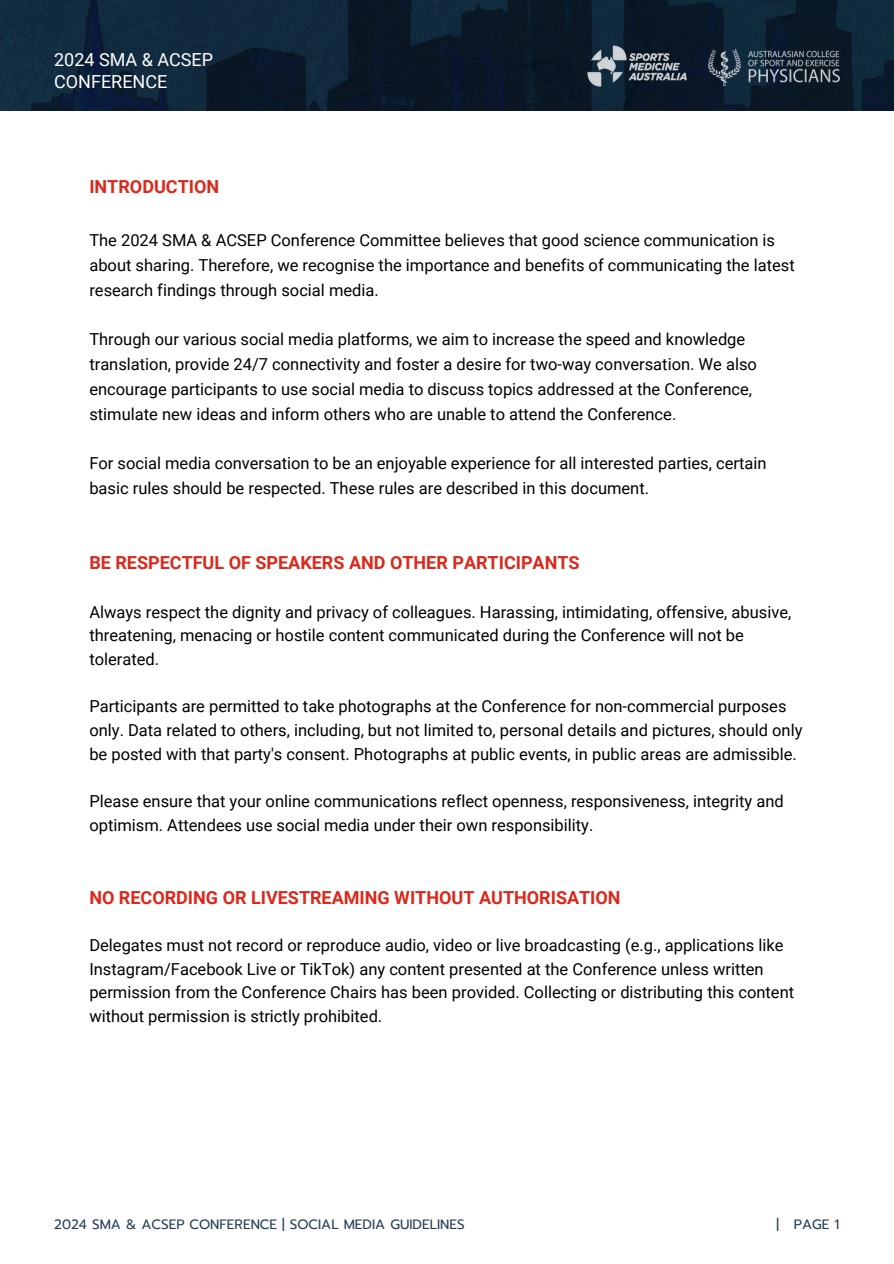
<style>
.page{position:relative;width:894px;height:1264px;background:#fff}
.page>*{position:absolute;margin:0;border:0;box-sizing:border-box;transform-origin:0 0}
.t1{font:700 18px "Roboto";color:#da291c}
.t2{font:18px/21.3px "Roboto";color:#fff}
.t3{font:16.5px/23.7px "Roboto";color:#000}
.t4{font:13.5px "Prompt";color:#254055}
</style>
<div class="page">
<img style="left:0;top:0;width:893px;height:110px">
<img style="left:584px;top:43px;width:105px;height:46px">
<img style="left:708px;top:50px;width:131px;height:36px">
<h3 class="t2" style="left:54px;top:50px;width:160px">2024 SMA &amp; ACSEP<br>CONFERENCE</h3>
<h2 class="t1" style="left:89px;top:177px;width:131px">INTRODUCTION</h2>
<p class="t3" style="left:89px;top:228px;width:706px;line-height:24.8px">The 2024 SMA &amp; ACSEP Conference Committee believes that good science communication is about sharing. Therefore, we recognise the importance and benefits of communicating the latest research findings through social media.</p>
<p class="t3" style="left:89px;top:327px;width:669px;line-height:24.8px">Through our various social media platforms, we aim to increase the speed and knowledge translation, provide 24/7 connectivity and foster a desire for two-way conversation. We also encourage participants to use social media to discuss topics addressed at the Conference, stimulate new ideas and inform others who are unable to attend the Conference.</p>
<h1 class="t3" style="left:89px;top:451px;width:678px;line-height:24.8px">For social media conversation to be an enjoyable experience for all interested parties, certain basic rules should be respected. These rules are described in this document.</h1>
<h3 class="t1" style="left:89px;top:552px;width:491px">BE RESPECTFUL OF SPEAKERS AND OTHER PARTICIPANTS</h3>
<h3 class="t3" style="left:89px;top:600px;width:703px">Always respect the dignity and privacy of colleagues. Harassing, intimidating, offensive, abusive, threatening, menacing or hostile content communicated during the Conference will not be tolerated.</h3>
<h3 class="t3" style="left:89px;top:695px;width:714px">Participants are permitted to take photographs at the Conference for non-commercial purposes only. Data related to others, including, but not limited to, personal details and pictures, should only be posted with that party's consent. Photographs at public events, in public areas are admissible.</h3>
<h1 class="t3" style="left:89px;top:789px;width:695px">Please ensure that your online communications reflect openness, responsiveness, integrity and optimism. Attendees use social media under their own responsibility.</h1>
<h3 class="t1" style="left:89px;top:887px;width:532px">NO RECORDING OR LIVESTREAMING WITHOUT AUTHORISATION</h3>
<h3 class="t3" style="left:89px;top:933px;width:706px">Delegates must not record or reproduce audio, video or live broadcasting (e.g., applications like Instagram/Facebook Live or TikTok) any content presented at the Conference unless written permission from the Conference Chairs has been provided. Collecting or distributing this content without permission is strictly prohibited.</h3>
<h1 class="t4" style="left:54px;top:1214px;width:412px">2024 SMA &amp; ACSEP CONFERENCE | SOCIAL MEDIA GUIDELINES</h1>
<h3 class="t4" style="left:776px;top:1214px;width:65px">| PAGE 1</h3>
</div>
